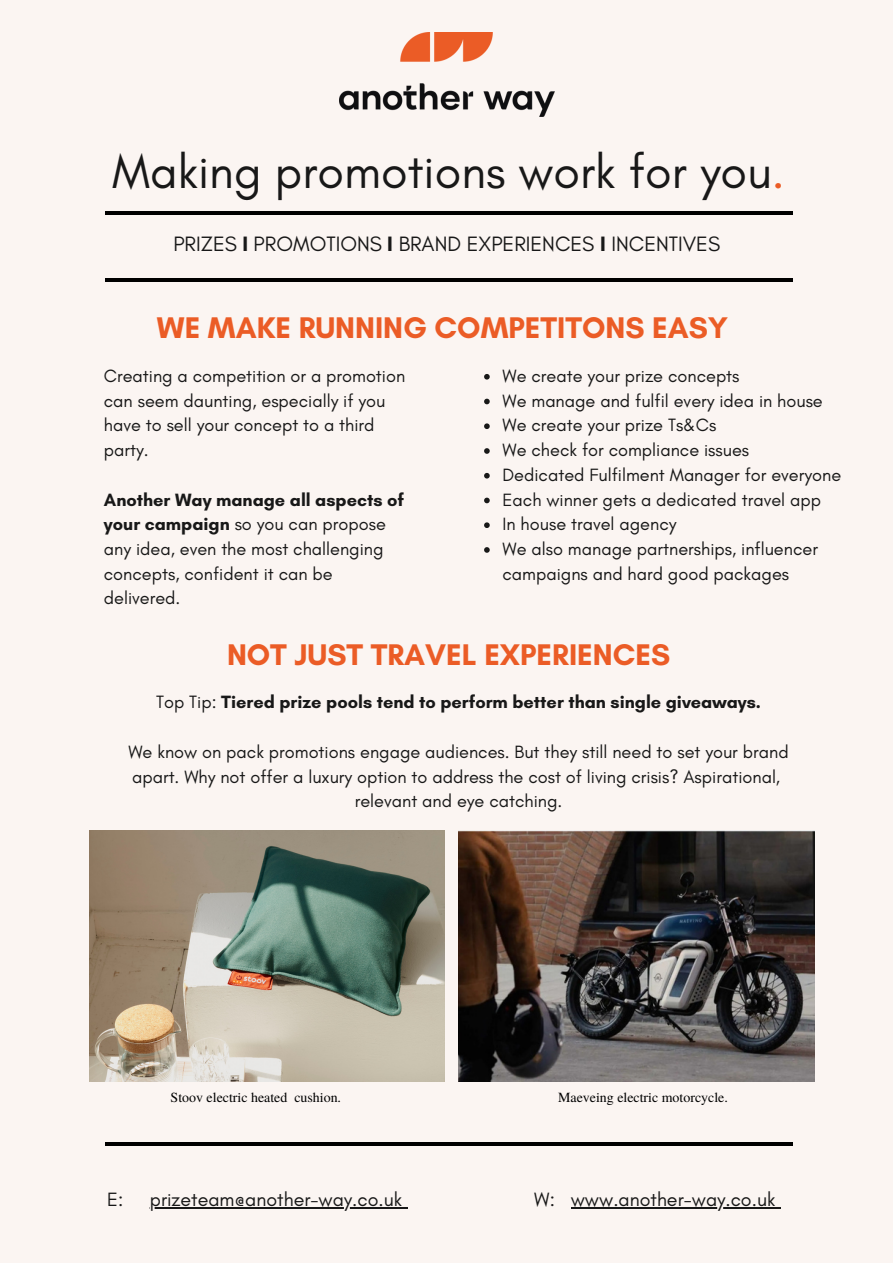
<style>
.page{position:relative;width:893px;height:1264px;background:#fff}
.page>*{position:absolute;margin:0;border:0;box-sizing:border-box;transform-origin:0 0}
.t1{font:48.45px "Glacial Indifference";color:#181818}
.t2{font:700 30.45px "Glacial Indifference";color:#eb5c26}
.t3{font:21.15px "Glacial Indifference";color:#181818}
.t4{font:19.65px "Glacial Indifference";color:#181818}
.t5{font:18.15px/24.8px "Glacial Indifference";color:#181818}
.t6{font:700 18.15px "Glacial Indifference";color:#181818}
.t7{font:13.95px "Te X Gyre Termes";color:#000}
.s1{color:#eb5c26}
.s2{font-weight:700}
.s3{font-weight:400}
</style>
<div class="page">
<div style="left:0;top:0;width:892px;height:1262px;background:#fbf5f2"></div>
<hr style="left:105px;top:278px;width:687px;height:4px;background:#000">
<hr style="left:105px;top:211px;width:687px;height:3px;background:#000">
<img style="left:339px;top:33px;width:215px;height:84px">
<img style="left:89px;top:830px;width:355px;height:251px">
<svg style="left:484px;top:374px;width:5px;height:5px"></svg>
<svg style="left:484px;top:398px;width:5px;height:6px"></svg>
<svg style="left:484px;top:423px;width:5px;height:6px"></svg>
<svg style="left:484px;top:448px;width:5px;height:6px"></svg>
<svg style="left:484px;top:473px;width:5px;height:5px"></svg>
<svg style="left:484px;top:497px;width:5px;height:6px"></svg>
<svg style="left:484px;top:522px;width:5px;height:6px"></svg>
<svg style="left:484px;top:547px;width:5px;height:5px"></svg>
<img style="left:458px;top:830px;width:355px;height:251px">
<hr style="left:150px;top:1207px;width:252px;height:1px;background:#181818">
<hr style="left:570px;top:1207px;width:205px;height:1px;background:#181818">
<hr style="left:105px;top:1142px;width:687px;height:3px;background:#000">
<h1 class="t1" style="left:112px;top:142px;width:674px">Making promotions work for you<span class="s1">.</span></h1>
<p class="t3" style="left:173px;top:231px;width:548px">PRIZES <span class="s2">I</span> PROMOTIONS <span class="s2">I</span> BRAND EXPERIENCES <span class="s2">I</span> INCENTIVES</p>
<h2 class="t2" style="left:157px;top:309px;width:572px">WE MAKE RUNNING COMPETITONS EASY</h2>
<p class="t5" style="left:502px;top:363px;width:340px">We create your prize concepts<br>We manage and fulfil every idea in house We create your prize Ts&amp;Cs<br>We check for compliance issues<br>Dedicated Fulfilment Manager for everyone Each winner gets a dedicated travel app<br>In house travel agency<br>We also manage partnerships, influencer campaigns and hard good packages</p>
<p class="t5" style="left:104px;top:363px;width:303px">Creating a competition or a promotion can seem daunting, especially if you have to sell your concept to a third party.</p>
<p class="t5" style="left:104px;top:487px;width:302px"><span class="s2">Another Way manage all aspects of your campaign</span> so you can propose any idea, even the most challenging concepts, confident it can be delivered.</p>
<h2 class="t2" style="left:227px;top:636px;width:444px">NOT JUST TRAVEL EXPERIENCES</h2>
<p class="t6" style="left:156px;top:691px;width:606px"><span class="s3">Top Tip:</span> Tiered prize pools tend to perform better than single giveaways.</p>
<p class="t5" style="left:128px;top:739px;width:661px;text-align:center">We know on pack promotions engage audiences. But they still need to set your brand apart. Why not offer a luxury option to address the cost of living crisis? Aspirational, relevant and eye catching.</p>
<p class="t7" style="left:171px;top:1086px;width:172px">Stoov electric heated cushion.</p>
<p class="t7" style="left:558px;top:1086px;width:171px">Maeveing electric motorcycle.</p>
<p class="t4" style="left:107px;top:1187px;width:18px">E:</p>
<p class="t4" style="left:150px;top:1187px;width:253px">prizeteam@another-way.co.uk</p>
<p class="t4" style="left:534px;top:1187px;width:242px">W: www.another-way.co.uk</p>
</div>
